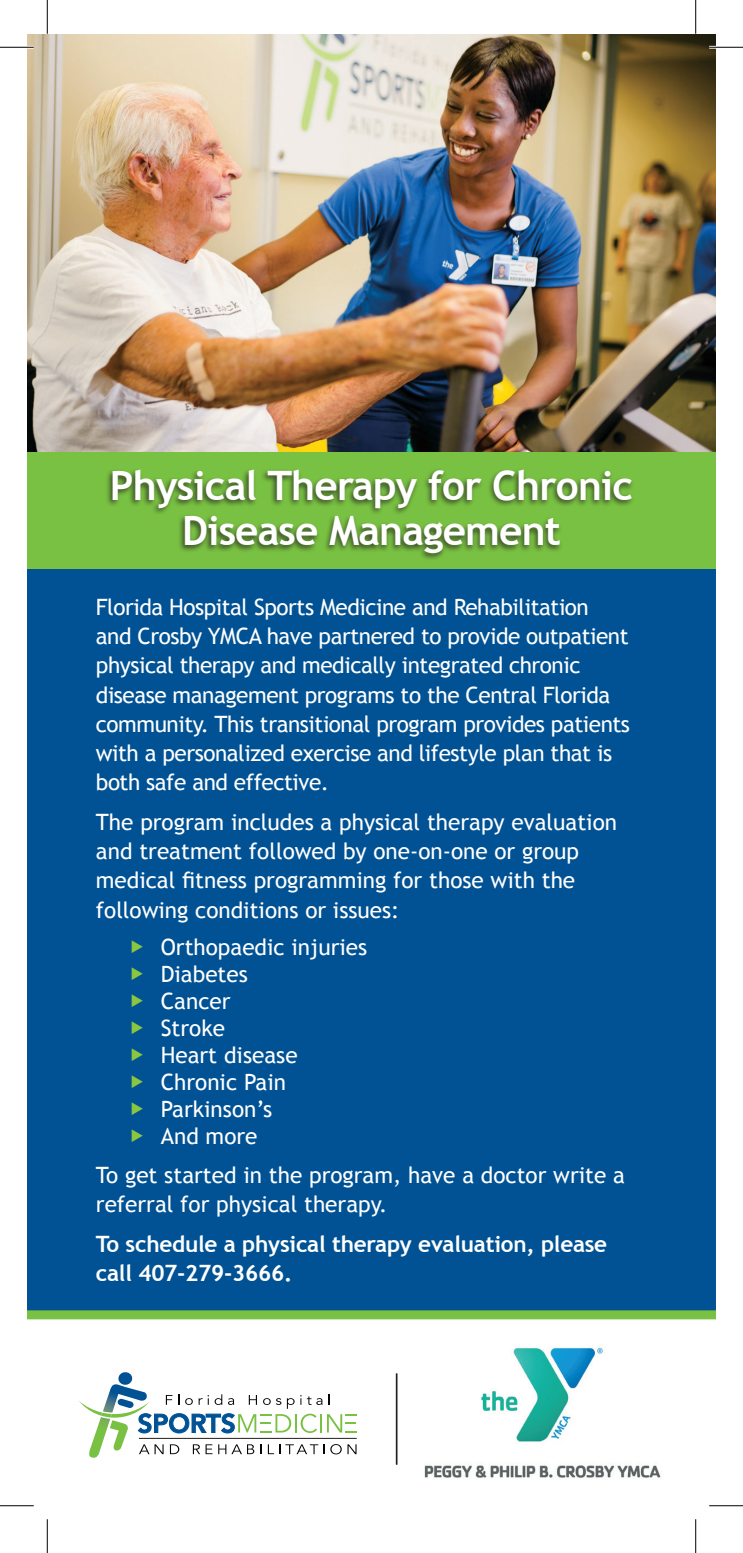
<style>
.page{position:relative;width:743px;height:1553px;background:#fff}
.page>*{position:absolute;margin:0;border:0;box-sizing:border-box;transform-origin:0 0}
.txt{font:700 40.5px/45px "Trebuchet MS";letter-spacing:-.02em;color:#fff;text-align:center}
.txt-2{font:22.5px/29.2px "Trebuchet MS";letter-spacing:-.02em;color:#fff}
.txt_with_space{font:22.5px/29.2px "Trebuchet MS";color:#fff}
.txt-3{font:22.5px/29.2px "Trebuchet MS";color:#fff}
.txt-4{font:700 22.5px/29.2px "Trebuchet MS";letter-spacing:-.01em;color:#fff}
</style>
<div class="page">
<img style="left:27px;top:34px;width:688px;height:419px">
<div style="left:27px;top:569px;width:689px;height:751px;background:#005294"></div>
<svg style="left:79px;top:1372px;width:278px;height:86px"></svg>
<img style="left:424px;top:1347px;width:237px;height:131px">
<hr style="left:396px;top:1373px;width:1px;height:91px;background:#231f20">
<div style="left:27px;top:453px;width:689px;height:116px;background:#79c142"></div>
<div style="left:105px;top:468px;width:529px;height:93px;background:#231f20;opacity:.75"></div>
<hr style="left:0;top:46px;width:34px;height:3px;background:#fff">
<hr style="left:709px;top:46px;width:33px;height:3px;background:#fff">
<hr style="left:0;top:47px;width:34px;height:1px;background:#000">
<hr style="left:709px;top:47px;width:33px;height:1px;background:#000">
<hr style="left:0;top:1505px;width:34px;height:1px;background:#000">
<hr style="left:709px;top:1505px;width:33px;height:1px;background:#000">
<hr style="left:47px;top:0;width:1px;height:34px;background:#000">
<hr style="left:47px;top:1519px;width:1px;height:33px;background:#000">
<hr style="left:695px;top:0;width:1px;height:34px;background:#000">
<hr style="left:695px;top:1519px;width:1px;height:33px;background:#000">
<svg style="left:96px;top:953px;width:20px;height:1px"></svg>
<svg style="left:132px;top:939px;width:11px;height:13px"></svg>
<svg style="left:96px;top:980px;width:20px;height:1px"></svg>
<svg style="left:132px;top:966px;width:11px;height:13px"></svg>
<svg style="left:96px;top:1007px;width:20px;height:1px"></svg>
<svg style="left:132px;top:993px;width:11px;height:13px"></svg>
<svg style="left:96px;top:1034px;width:20px;height:1px"></svg>
<svg style="left:132px;top:1020px;width:11px;height:13px"></svg>
<svg style="left:96px;top:1061px;width:20px;height:1px"></svg>
<svg style="left:132px;top:1047px;width:11px;height:13px"></svg>
<svg style="left:96px;top:1088px;width:20px;height:1px"></svg>
<svg style="left:132px;top:1074px;width:11px;height:13px"></svg>
<svg style="left:96px;top:1115px;width:20px;height:1px"></svg>
<svg style="left:132px;top:1101px;width:11px;height:13px"></svg>
<svg style="left:96px;top:1142px;width:20px;height:1px"></svg>
<svg style="left:132px;top:1128px;width:11px;height:13px"></svg>
<p class="txt" style="left:110px;top:463px;width:525px">Physical Therapy for Chronic<br>Disease Management</p>
<p class="txt-2" style="left:96px;top:592px;width:535px">Florida Hospital Sports Medicine and Rehabilitation and Crosby YMCA have partnered to provide outpatient physical therapy and medically integrated chronic disease management programs to the Central Florida community. This transitional program provides patients with a personalized exercise and lifestyle plan that is both safe and effective.</p>
<p class="txt_with_space" style="left:96px;top:807px;width:522px">The program includes a physical therapy evaluation and treatment followed by one-on-one or group medical fitness programming for those with the following conditions or issues:</p>
<p class="txt-3" style="left:161px;top:932px;width:208px">Orthopaedic injuries</p>
<p class="txt-3" style="left:161px;top:959px;width:89px">Diabetes</p>
<p class="txt-2" style="left:161px;top:986px;width:71px">Cancer</p>
<p class="txt-2" style="left:161px;top:1013px;width:66px">Stroke</p>
<p class="txt-3" style="left:161px;top:1040px;width:138px">Heart disease</p>
<p class="txt-3" style="left:161px;top:1067px;width:127px">Chronic Pain</p>
<p class="txt-3" style="left:161px;top:1094px;width:113px">Parkinson’s</p>
<p class="txt-2" style="left:161px;top:1121px;width:98px">And more</p>
<p class="txt-3" style="left:96px;top:1161px;width:530px">To get started in the program, have a doctor write a referral for physical therapy.</p>
<p class="txt-4" style="left:96px;top:1229px;width:513px">To schedule a physical therapy evaluation, please call 407-279-3666.</p>
</div>
